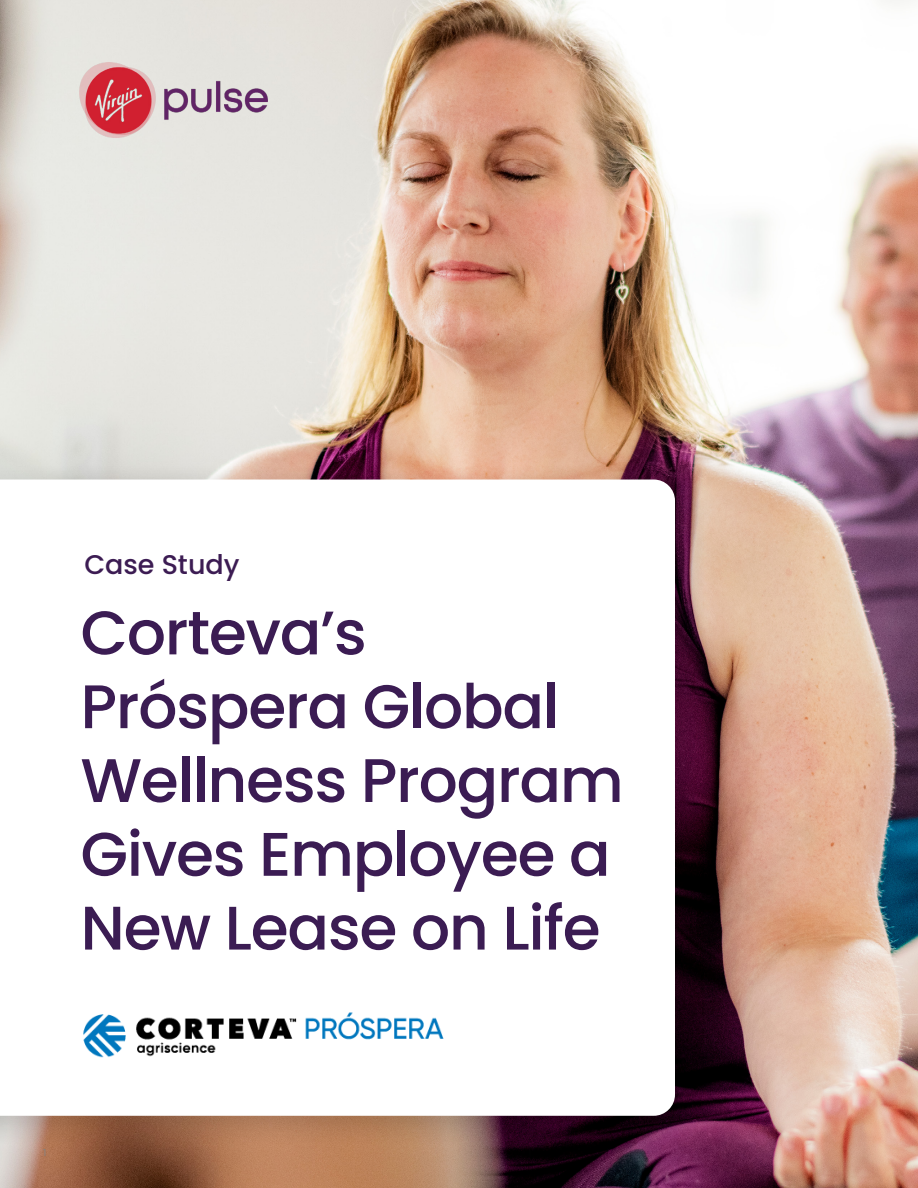
<style>
.page{position:relative;width:918px;height:1188px;background:#fff}
.page>*{position:absolute;margin:0;border:0;box-sizing:border-box;transform-origin:0 0}
.t1{font:500 61.5px/73.8px "Poppins";letter-spacing:-.02em;color:#3b1c53}
.t2{font:500 27px "Poppins";color:#3c1c53}
.t3{font:10.5px "Whitney";color:#808285}
</style>
<div class="page">
<img style="left:0;top:0;width:918px;height:1188px">
<img style="left:79px;top:63px;width:188px;height:75px">
<div style="left:0;top:462px;width:708px;height:686px;background:#000;opacity:.15"></div>
<svg style="left:0;top:480px;width:675px;height:636px"></svg>
<img style="left:73px;top:990px;width:388px;height:87px">
<p class="t2" style="left:84px;top:549px;width:157px">Case Study</p>
<p class="t1" style="left:80px;top:596px;width:545px">Corteva’s<br>Próspera Global<br>Wellness Program<br>Gives Employee a<br>New Lease on Life</p>
<p class="t3" style="left:43px;top:1146px;width:5px">1</p>
</div>
